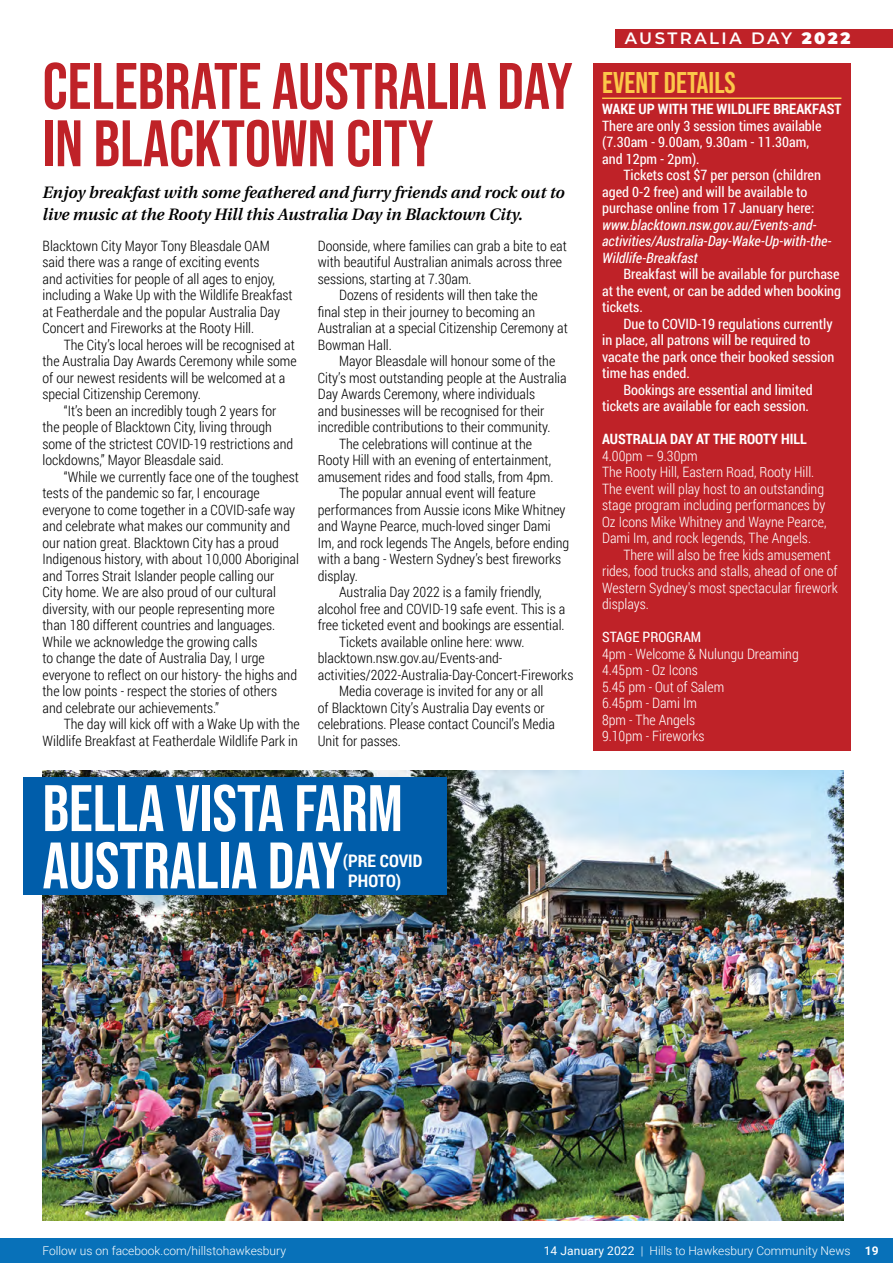
<style>
.page{position:relative;width:893px;height:1263px;background:#fff}
.page>*{position:absolute;margin:0;border:0;box-sizing:border-box;transform-origin:0 0}
.t1{font:65.55px/57.3px "Bebas Neue";color:#bf2228}
.t2{font:65.55px/57.3px "Bebas Neue";color:#fff}
.t3{font:30px "Bebas Neue";color:#fcc749}
.t4{font:700 17.25px/20px "Roboto Condensed";color:#fff}
.t5{font:italic 600 16.5px/22.5px "Utopia";color:#000}
.t6{font:600 16.5px "Montserrat";letter-spacing:.15em;color:#fff}
.t7{font:300 14.25px/16.5px "Roboto Condensed";color:#000}
.t8{font:14.25px/16.5px "Roboto Condensed";color:#fff}
.t9{font:300 14.25px/16.5px "Roboto Condensed";color:#fff}
.t10{font:italic 14.25px/16.5px "Roboto Condensed";color:#fff}
.t11{font:700 14.25px "Roboto Condensed";color:#fff}
.t12{font:300 12px "Roboto";color:#fff}
.s1{font-weight:900}
.s2{font-weight:400}
.s3{font-weight:700}
</style>
<div class="page">
<img style="left:43px;top:770px;width:800px;height:450px">
<div style="left:23px;top:778px;width:423px;height:117px;background:#005daa"></div>
<div style="left:593px;top:63px;width:257px;height:687px;background:#bf2228"></div>
<hr style="left:602px;top:98px;width:239px;height:1px;background:#fcc749">
<div style="left:0;top:1238px;width:893px;height:25px;background:#0871b9"></div>
<div style="left:616px;top:29px;width:277px;height:18px;background:#bf2228"></div>
<h1 class="t1" style="left:43px;top:57px;width:532px">CELEBRATE AUSTRALIA DAY<br>IN BLACKTOWN CITY</h1>
<p class="t5" style="left:43px;top:181px;width:524px">Enjoy breakfast with some feathered and furry friends and rock out to live music at the Rooty Hill this Australia Day in Blacktown City.</p>
<p class="t7" style="left:43px;top:237px;width:252px">Blacktown City Mayor Tony Bleasdale OAM said there was a range of exciting events<br>and activities for people of all ages to enjoy, including a Wake Up with the Wildlife Breakfast at Featherdale and the popular Australia Day Concert and Fireworks at the Rooty Hill.</p>
<p class="t7" style="left:43px;top:336px;width:256px;text-indent:21px">The City’s local heroes will be recognised at the Australia Day Awards Ceremony while some of our newest residents will be welcomed at a special Citizenship Ceremony.</p>
<p class="t7" style="left:43px;top:402px;width:252px;text-indent:21px">“It’s been an incredibly tough 2 years for the people of Blacktown City, living through some of the strictest COVID-19 restrictions and lockdowns,” Mayor Bleasdale said.</p>
<p class="t7" style="left:43px;top:468px;width:258px;text-indent:21px">“While we currently face one of the toughest tests of the pandemic so far, I encourage everyone to come together in a COVID-safe way and celebrate what makes our community and our nation great. Blacktown City has a proud Indigenous history, with about 10,000 Aboriginal and Torres Strait Islander people calling our<br>City home. We are also proud of our cultural diversity, with our people representing more than 180 different countries and languages.<br>While we acknowledge the growing calls<br>to change the date of Australia Day, I urge everyone to reflect on our history- the highs and the low points - respect the stories of others and celebrate our achievements.”</p>
<p class="t7" style="left:43px;top:715px;width:259px;text-align:right">The day will kick off with a Wake Up with the<br>Wildlife Breakfast at Featherdale Wildlife Park in</p>
<p class="t7" style="left:318px;top:237px;width:251px">Doonside, where families can grab a bite to eat</p>
<p class="t7" style="left:318px;top:253px;width:246px">with beautiful Australian animals across three</p>
<p class="t7" style="left:318px;top:270px;width:155px">sessions, starting at 7.30am.</p>
<p class="t7" style="left:339px;top:286px;width:200px">Dozens of residents will then take the</p>
<p class="t7" style="left:318px;top:303px;width:219px">final step in their journey to becoming an</p>
<p class="t7" style="left:318px;top:319px;width:252px">Australian at a special Citizenship Ceremony at</p>
<p class="t7" style="left:318px;top:336px;width:76px">Bowman Hall.</p>
<p class="t7" style="left:339px;top:352px;width:218px">Mayor Bleasdale will honour some of the</p>
<p class="t7" style="left:318px;top:369px;width:250px">City’s most outstanding people at the Australia</p>
<p class="t7" style="left:318px;top:385px;width:219px">Day Awards Ceremony, where individuals</p>
<p class="t7" style="left:318px;top:402px;width:228px">and businesses will be recognised for their</p>
<p class="t7" style="left:318px;top:418px;width:234px">incredible contributions to their community.</p>
<p class="t7" style="left:339px;top:435px;width:194px">The celebrations will continue at the</p>
<p class="t7" style="left:318px;top:451px;width:235px">Rooty Hill with an evening of entertainment,</p>
<p class="t7" style="left:318px;top:468px;width:237px">amusement rides and food stalls, from 4pm.</p>
<p class="t7" style="left:339px;top:484px;width:198px">The popular annual event will feature</p>
<p class="t7" style="left:318px;top:501px;width:249px">performances from Aussie icons Mike Whitney</p>
<p class="t7" style="left:318px;top:517px;width:235px">and Wayne Pearce, much-loved singer Dami</p>
<p class="t7" style="left:318px;top:534px;width:253px">Im, and rock legends The Angels, before ending</p>
<p class="t7" style="left:318px;top:550px;width:245px">with a bang - Western Sydney’s best fireworks</p>
<p class="t7" style="left:318px;top:567px;width:42px">display.</p>
<p class="t7" style="left:339px;top:583px;width:204px">Australia Day 2022 is a family friendly,</p>
<p class="t7" style="left:318px;top:600px;width:249px">alcohol free and COVID-19 safe event. This is a</p>
<p class="t7" style="left:318px;top:616px;width:248px">free ticketed event and bookings are essential.</p>
<p class="t7" style="left:339px;top:633px;width:187px">Tickets available online here: www.</p>
<p class="t7" style="left:318px;top:649px;width:186px">blacktown.nsw.gov.au/Events-and-</p>
<p class="t7" style="left:318px;top:666px;width:257px">activities/2022-Australia-Day-Concert-Fireworks</p>
<p class="t7" style="left:339px;top:682px;width:206px">Media coverage is invited for any or all</p>
<p class="t7" style="left:318px;top:699px;width:228px">of Blacktown City’s Australia Day events or</p>
<p class="t7" style="left:318px;top:715px;width:239px">celebrations. Please contact Council’s Media</p>
<p class="t7" style="left:318px;top:732px;width:85px">Unit for passes.</p>
<h1 class="t2" style="left:43px;top:779px;width:362px">BELLA VISTA FARM<br>AUSTRALIA DAY</h1>
<p class="t4" style="left:348px;top:850px;width:76px;text-indent:-5px">(PRE COVID<br>PHOTO)</p>
<p class="t6" style="left:625px;top:26px;width:227px">AUSTRALIA DAY <span class="s1">2022</span></p>
<h2 class="t3" style="left:602px;top:66px;width:135px">EVENT DETAILS</h2>
<p class="t11" style="left:602px;top:99px;width:241px">WAKE UP WITH THE WILDLIFE BREAKFAST</p>
<p class="t8" style="left:602px;top:117px;width:221px">There are only 3 session times available (7.30am - 9.00am, 9.30am - 11.30am, and 12pm - 2pm).</p>
<p class="t8" style="left:602px;top:166px;width:220px;text-indent:21px">Tickets cost $7 per person (children aged 0-2 free) and will be available to purchase online from 17 January here:</p>
<p class="t10" style="left:602px;top:216px;width:231px">www.blacktown.nsw.gov.au/Events-and&shy;activities/Australia-Day-Wake-Up-with-the-<br>Wildlife-Breakfast</p>
<p class="t8" style="left:602px;top:265px;width:240px;text-align:justify;text-indent:21px">Breakfast will be available for purchase at the event, or can be added when booking tickets.</p>
<p class="t8" style="left:623px;top:315px;width:211px">Due to COVID-19 regulations currently</p>
<p class="t8" style="left:602px;top:331px;width:210px">in place, all patrons will be required to</p>
<p class="t8" style="left:602px;top:348px;width:234px">vacate the park once their booked session</p>
<p class="t8" style="left:602px;top:364px;width:89px">time has ended.</p>
<p class="t8" style="left:623px;top:381px;width:191px">Bookings are essential and limited</p>
<p class="t8" style="left:602px;top:397px;width:208px">tickets are available for each session.</p>
<p class="t11" style="left:602px;top:429px;width:206px">AUSTRALIA DAY AT THE ROOTY HILL</p>
<p class="t9" style="left:602px;top:447px;width:226px">4.00pm – 9.30pm<br>The Rooty Hill, Eastern Road, Rooty Hill.<br>The event will play host to an outstanding stage program including performances by Oz Icons Mike Whitney and Wayne Pearce, Dami Im, and rock legends, The Angels.</p>
<p class="t9" style="left:602px;top:546px;width:237px;text-indent:21px">There will also be free kids amusement rides, food trucks and stalls, ahead of one of Western Sydney's most spectacular firework displays.</p>
<p class="t8" style="left:602px;top:628px;width:101px">STAGE PROGRAM</p>
<p class="t9" style="left:602px;top:645px;width:198px">4pm - Welcome &amp; Nulungu Dreaming<br>4.45pm - Oz Icons<br>5.45 pm - Out of Salem<br>6.45pm - Dami Im<br>8pm - The Angels<br>9.10pm - Fireworks</p>
<p class="t12" style="left:43px;top:1242px;width:245px">Follow us on facebook.com/hillstohawkesbury</p>
<p class="t12" style="left:544px;top:1242px;width:336px"><span class="s2">14 January 2022</span> | Hills to Hawkesbury Community News <span class="s3">19</span></p>
</div>
